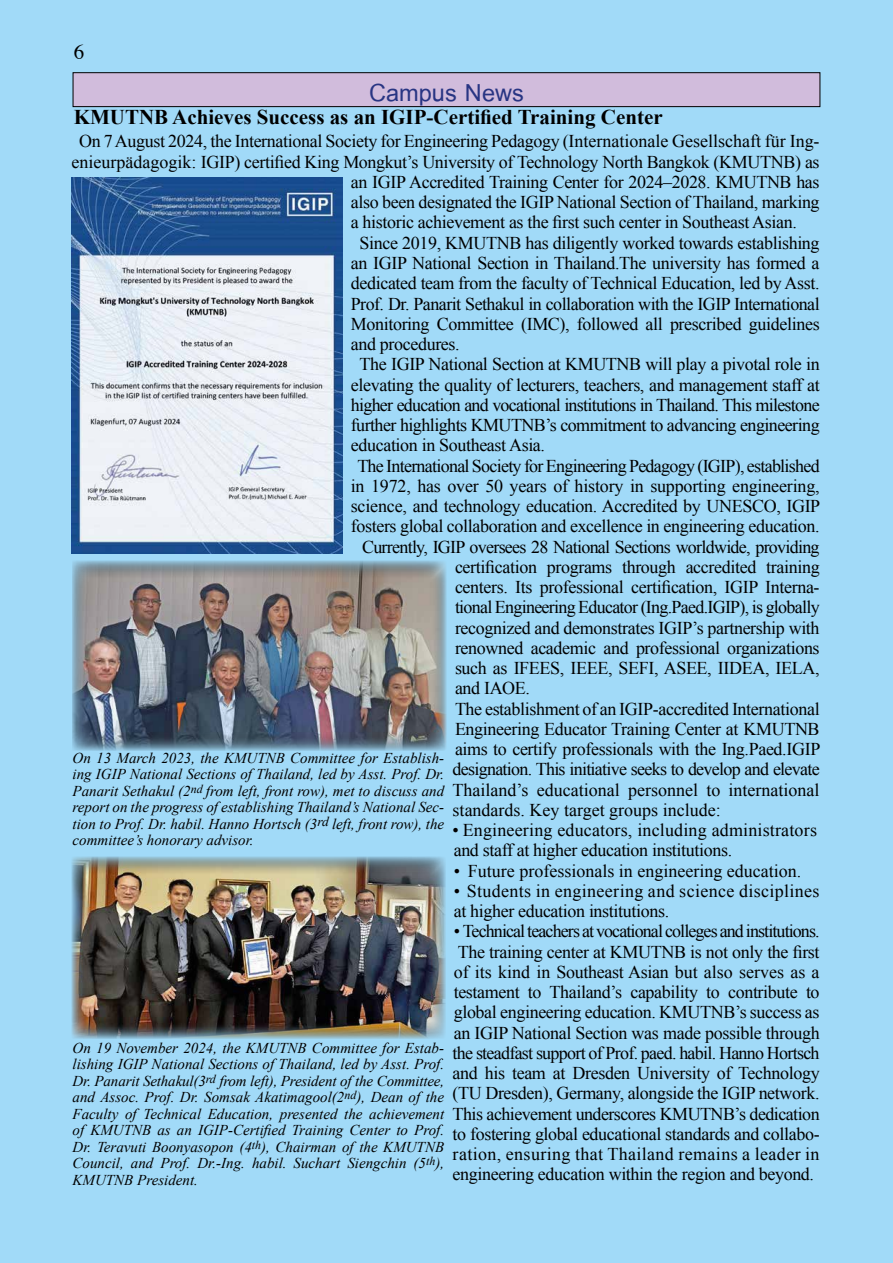
<style>
.page{position:relative;width:893px;height:1263px;background:#a1daf8}
.page>*{position:absolute;margin:0;border:0;box-sizing:border-box;transform-origin:0 0}
.t1{font:700 36px "Cordia New";color:#283583}
.t2{font:700 21px "Times New Roman";color:#000}
.t3{font:21px "Times";color:#000}
.t4{font:18px/20.2px "Times New Roman";letter-spacing:-.02em;color:#000;text-align:justify}
.t5{font:18px "Times New Roman";letter-spacing:-.04em;color:#000}
.t6{font:18px "Times New Roman";color:#000}
.t7{font:18px/20.2px "Times New Roman";letter-spacing:.01em;color:#000}
.t8{font:18px/20.2px "Times New Roman";letter-spacing:.02em;color:#000}
.t9{font:italic 15px/16.5px "Times New Roman";color:#000;text-align:justify}
</style>
<div class="page">
<div style="left:73px;top:73px;width:747px;height:34px;background:#d1bcdc"></div>
<div style="left:73px;top:72px;width:747px;height:35px;border:1px solid #000"></div>
<img style="left:72px;top:178px;width:270px;height:376px">
<div style="left:71px;top:559px;width:378px;height:193px;background:#000;opacity:.5"></div>
<div style="left:70px;top:855px;width:377px;height:184px;background:#000;opacity:.5"></div>
<p class="t3" style="left:74px;top:32px;width:12px">6</p>
<h1 class="t1" style="left:369px;top:71px;width:156px">Campus News</h1>
<p class="t2" style="left:74px;top:103px;width:590px">KMUTNB Achieves Success as an IGIP-Certified Training Center</p>
<p class="t4" style="left:79px;top:131px;width:742px">On 7 August 2024, the International Society for Engineering Pedagogy (Internationale Gesellschaft für Ing-</p>
<p class="t4" style="left:72px;top:151px;width:749px">enieurpädagogik: IGIP) certified King Mongkut’s University of Technology North Bangkok (KMUTNB) as</p>
<p class="t4" style="left:351px;top:172px;width:470px">an IGIP Accredited Training Center for 2024–2028. KMUTNB has</p>
<p class="t4" style="left:351px;top:192px;width:470px">also been designated the IGIP National Section of Thailand, marking</p>
<p class="t4" style="left:351px;top:212px;width:448px">a historic achievement as the first such center in Southeast Asian.</p>
<p class="t4" style="left:360px;top:232px;width:462px">Since 2019, KMUTNB has diligently worked towards establishing</p>
<p class="t4" style="left:351px;top:253px;width:470px">an IGIP National Section in Thailand.The university has formed a</p>
<p class="t4" style="left:351px;top:273px;width:470px">dedicated team from the faculty of Technical Education, led by Asst.</p>
<p class="t4" style="left:351px;top:293px;width:470px">Prof. Dr. Panarit Sethakul in collaboration with the IGIP International</p>
<p class="t4" style="left:351px;top:313px;width:470px">Monitoring Committee (IMC), followed all prescribed guidelines</p>
<p class="t4" style="left:351px;top:334px;width:110px">and procedures.</p>
<p class="t4" style="left:360px;top:354px;width:462px">The IGIP National Section at KMUTNB will play a pivotal role in</p>
<p class="t4" style="left:351px;top:374px;width:470px">elevating the quality of lecturers, teachers, and management staff at</p>
<p class="t5" style="left:351px;top:393px;width:470px">higher education and vocational institutions in Thailand. This milestone</p>
<p class="t4" style="left:351px;top:415px;width:470px">further highlights KMUTNB’s commitment to advancing engineering</p>
<p class="t4" style="left:351px;top:435px;width:196px">education in Southeast Asia.</p>
<p class="t5" style="left:357px;top:453px;width:464px">The International Society for Engineering Pedagogy (IGIP), established</p>
<p class="t4" style="left:351px;top:475px;width:470px">in 1972, has over 50 years of history in supporting engineering,</p>
<p class="t4" style="left:351px;top:496px;width:471px">science, and technology education. Accredited by UNESCO, IGIP</p>
<p class="t4" style="left:351px;top:516px;width:470px">fosters global collaboration and excellence in engineering education.</p>
<p class="t5" style="left:362px;top:534px;width:459px">Currently, IGIP oversees 28 National Sections worldwide, providing</p>
<p class="t4" style="left:455px;top:556px;width:366px">certification programs through accredited training</p>
<p class="t4" style="left:455px;top:577px;width:366px">centers. Its professional certification, IGIP Interna-</p>
<p class="t5" style="left:455px;top:595px;width:366px">tional Engineering Educator (Ing.Paed.IGIP), is globally</p>
<p class="t4" style="left:455px;top:617px;width:366px">recognized and demonstrates IGIP’s partnership with</p>
<p class="t4" style="left:455px;top:637px;width:366px">renowned academic and professional organizations</p>
<p class="t4" style="left:455px;top:658px;width:366px">such as IFEES, IEEE, SEFI, ASEE, IIDEA, IELA,</p>
<p class="t4" style="left:455px;top:678px;width:77px">and IAOE.</p>
<p class="t4" style="left:455px;top:698px;width:366px">The establishment of an IGIP-accredited International</p>
<p class="t4" style="left:455px;top:718px;width:366px">Engineering Educator Training Center at KMUTNB</p>
<p class="t4" style="left:455px;top:739px;width:367px">aims to certify professionals with the Ing.Paed.IGIP</p>
<p class="t5" style="left:453px;top:757px;width:368px">designation. This initiative seeks to develop and elevate</p>
<p class="t6" style="left:453px;top:777px;width:368px">Thailand’s educational personnel to international</p>
<p class="t6" style="left:453px;top:798px;width:270px">standards. Key target groups include:</p>
<p class="t7" style="left:453px;top:820px;width:366px">• Engineering educators, including administrators and staff at higher education institutions.</p>
<p class="t6" style="left:454px;top:858px;width:349px">• Future professionals in engineering education.</p>
<p class="t8" style="left:454px;top:880px;width:367px">• Students in engineering and science disciplines at higher education institutions.</p>
<p class="t4" style="left:453px;top:921px;width:368px">• Technical teachers at vocational colleges and institutions.<br>The training center at KMUTNB is not only the first of its kind in Southeast Asian but also serves as a testament to Thailand’s capability to contribute to global engineering education. KMUTNB’s success as an IGIP National Section was made possible through the steadfast support of Prof. paed. habil. Hanno Hortsch and his team at Dresden University of Technology (TU Dresden), Germany, alongside the IGIP network.<br>This achievement underscores KMUTNB’s dedication to fostering global educational standards and collabo&shy;ration, ensuring that Thailand remains a leader in engineering education within the region and beyond.</p>
<p class="t9" style="left:73px;top:749px;width:373px">On 13 March 2023, the KMUTNB Committee for Establish&shy;ing IGIP National Sections of Thailand, led by Asst. Prof. Dr.<br>Panarit Sethakul (2<sup>nd</sup> from left, front row), met to discuss and report on the progress of establishing Thailand’s National Sec&shy;tion to Prof. Dr. habil. Hanno Hortsch (3<sup>rd</sup> left, front row), the committee’s honorary advisor.</p>
<p class="t9" style="left:73px;top:1039px;width:373px">On 19 November 2024, the KMUTNB Committee for Estab&shy;lishing IGIP National Sections of Thailand, led by Asst. Prof.<br>Dr. Panarit Sethakul(3<sup>rd</sup> from left), President of the Committee, and Assoc. Prof. Dr. Somsak Akatimagool(2<sup>nd</sup>), Dean of the Faculty of Technical Education, presented the achievement of KMUTNB as an IGIP-Certified Training Center to Prof.<br>Dr. Teravuti Boonyasopon (4<sup>th</sup>), Chairman of the KMUTNB Council, and Prof. Dr.-Ing. habil. Suchart Siengchin (5<sup>th</sup>), KMUTNB President.</p>
</div>
